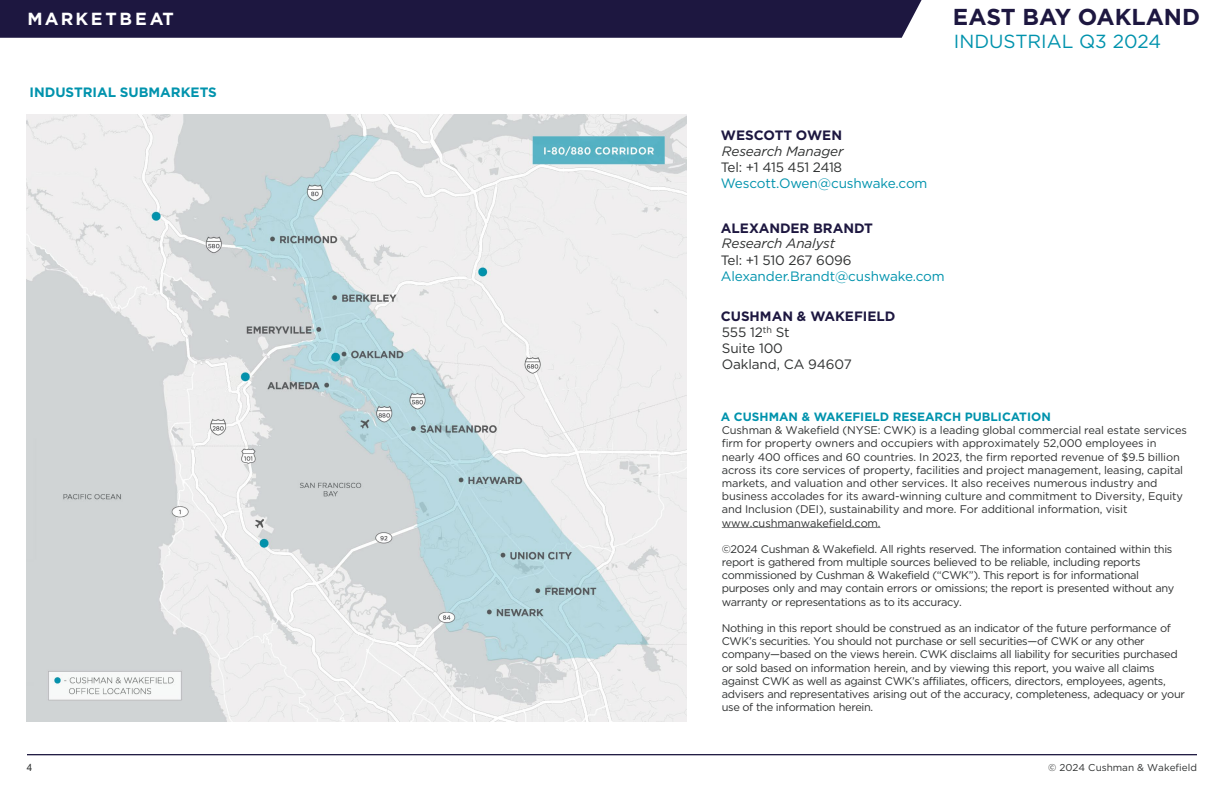
<style>
.page{position:relative;width:1224px;height:792px;background:#fff}
.page>*{position:absolute;margin:0;border:0;box-sizing:border-box;transform-origin:0 0}
.t1{font:700 23px "Gotham";color:#1d1740}
.t2{font:19px "Gotham";color:#0093ad}
.t3{font:700 17.5px "Gotham";letter-spacing:.145em;color:#fff}
.t4{font:13.6px "Gotham";letter-spacing:-.015em;color:#2f3131}
.t5{font:13.6px "Gotham";letter-spacing:-.01em;color:#0093ad}
.t6{font:700 13.6px "Gotham";color:#1d1740}
.t7{font:italic 13.6px "Gotham";letter-spacing:-.01em;color:#2f3131}
.t8{font:700 13.6px "Gotham";color:#0093ad}
.t9{font:700 12px "Gotham";color:#0093ad}
.t10{font:11px/13.2px "Gotham";letter-spacing:-.03em;color:#2f3131}
.t11{font:10px "Gotham";color:#2f3131}
.t12{font:10px "Arial";color:#2f3131}
</style>
<div class="page">
<div style="left:0;top:0;width:922px;height:38px;background:#1d1740"></div>
<hr style="left:27px;top:754px;width:1170px;height:1px;background:#1d1740">
<svg style="left:722px;top:527px;width:158px;height:1px"></svg>
<img style="left:26px;top:114px;width:661px;height:607px">
<h3 class="t3" style="left:28px;top:7px;width:148px">MARKETBEAT</h3>
<p class="t8" style="left:30px;top:83px;width:189px">INDUSTRIAL SUBMARKETS</p>
<h2 class="t1" style="left:953px;top:1px;width:249px">EAST BAY OAKLAND</h2>
<p class="t2" style="left:954px;top:30px;width:209px">INDUSTRIAL Q3 2024</p>
<p class="t6" style="left:721px;top:126px;width:123px">WESCOTT OWEN</p>
<p class="t7" style="left:722px;top:143px;width:123px">Research Manager</p>
<p class="t4" style="left:721px;top:159px;width:123px">Tel: +1 415 451 2418</p>
<p class="t5" style="left:721px;top:175px;width:208px">Wescott.Owen@cushwake.com</p>
<p class="t6" style="left:721px;top:219px;width:153px">ALEXANDER BRANDT</p>
<p class="t7" style="left:722px;top:235px;width:115px">Research Analyst</p>
<p class="t4" style="left:721px;top:251px;width:132px">Tel: +1 510 267 6096</p>
<p class="t5" style="left:721px;top:267px;width:225px">Alexander.Brandt@cushwake.com</p>
<p class="t6" style="left:721px;top:308px;width:176px">CUSHMAN &amp; WAKEFIELD</p>
<p class="t4" style="left:722px;top:324px;width:69px">555 12<sup>th</sup> St</p>
<p class="t4" style="left:722px;top:340px;width:63px">Suite 100</p>
<p class="t4" style="left:722px;top:356px;width:131px">Oakland, CA 94607</p>
<p class="t9" style="left:721px;top:409px;width:332px">A CUSHMAN &amp; WAKEFIELD RESEARCH PUBLICATION</p>
<p class="t10" style="left:722px;top:423px;width:467px">Cushman &amp; Wakefield (NYSE: CWK) is a leading global commercial real estate services firm for property owners and occupiers with approximately 52,000 employees in nearly 400 offices and 60 countries. In 2023, the firm reported revenue of $9.5 billion across its core services of property, facilities and project management, leasing, capital markets, and valuation and other services. It also receives numerous industry and business accolades for its award-winning culture and commitment to Diversity, Equity and Inclusion (DEI), sustainability and more. For additional information, visit www.cushmanwakefield.com.</p>
<p class="t10" style="left:722px;top:542px;width:454px">©2024 Cushman &amp; Wakefield. All rights reserved. The information contained within this report is gathered from multiple sources believed to be reliable, including reports commissioned by Cushman &amp; Wakefield (“CWK”). This report is for informational purposes only and may contain errors or omissions; the report is presented without any warranty or representations as to its accuracy.</p>
<p class="t10" style="left:722px;top:621px;width:465px">Nothing in this report should be construed as an indicator of the future performance of CWK’s securities. You should not purchase or sell securities—of CWK or any other company—based on the views herein. CWK disclaims all liability for securities purchased or sold based on information herein, and by viewing this report, you waive all claims against CWK as well as against CWK’s affiliates, officers, directors, employees, agents, advisers and representatives arising out of the accuracy, completeness, adequacy or your use of the information herein.</p>
<p class="t12" style="left:27px;top:761px;width:7px">4</p>
<p class="t11" style="left:1048px;top:761px;width:150px">© 2024 Cushman &amp; Wakefield</p>
</div>
